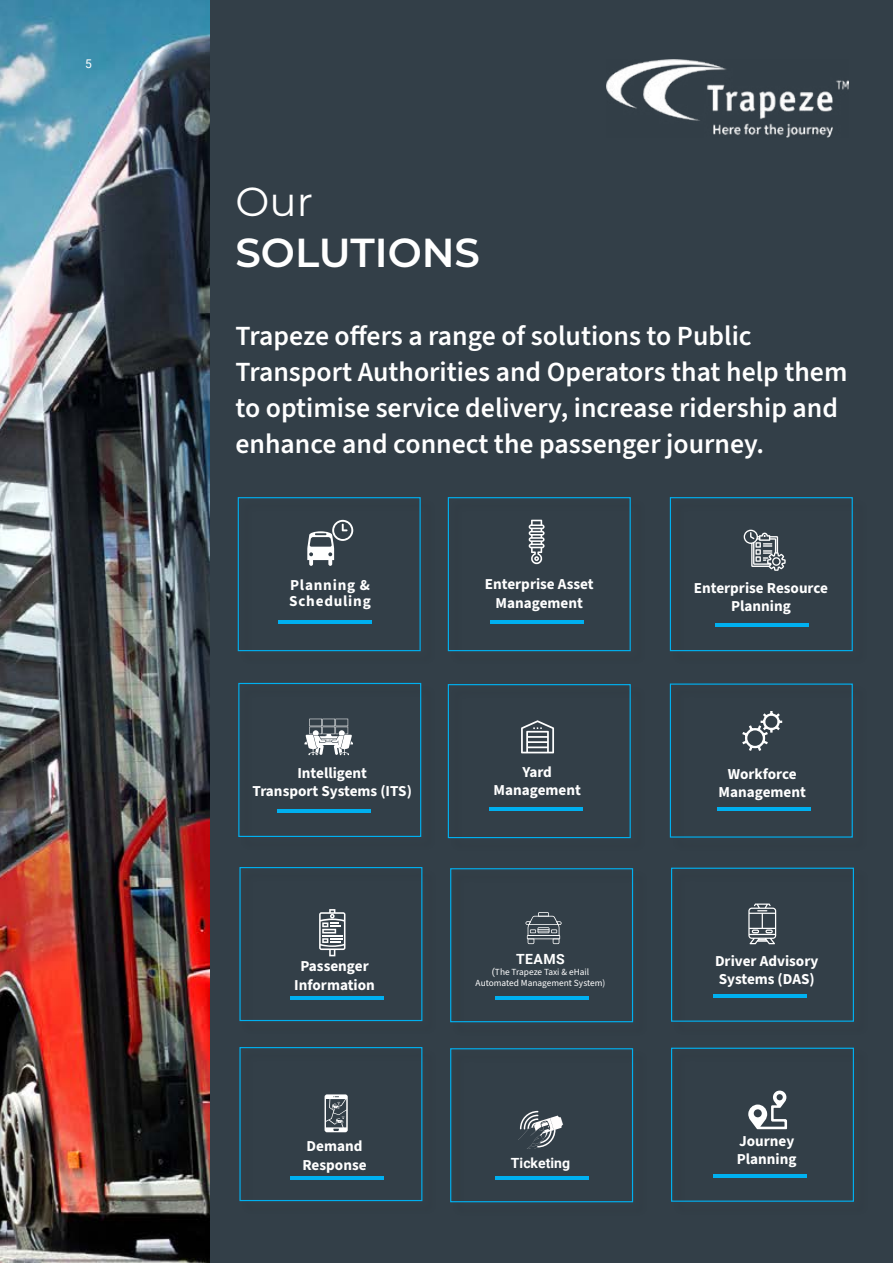
<style>
.page{position:relative;width:893px;height:1263px;background:#333f48}
.page>*{position:absolute;margin:0;border:0;box-sizing:border-box;transform-origin:0 0}
.t1{font:600 40.5px "Montserrat";color:#fff}
.t2{font:40.5px "Montserrat";color:#fff}
.t3{font:600 27.75px/36px "Source Sans 3";color:#fff}
.t4{font:700 15.15px/18.3px "Source Sans 3";color:#fff;text-align:center}
.t5{font:700 15.15px/16.4px "Source Sans 3";letter-spacing:.05em;color:#fff}
.t6{font:700 13.95px "Roboto";color:#fff}
.t7{font:12px "Roboto";color:#fff}
.t8{font:9.3px/11.2px "Source Sans 3";color:#fff;text-align:center}
.s1{font-family:"Roboto"}
</style>
<div class="page">
<img style="left:0;top:0;width:210px;height:1263px">
<div style="left:671px;top:868px;width:183px;height:154px;border:1px solid #00b0f0"></div>
<div style="left:450px;top:868px;width:183px;height:154px;border:1px solid #00b0f0"></div>
<div style="left:239px;top:867px;width:183px;height:154px;border:1px solid #00b0f0"></div>
<div style="left:670px;top:683px;width:183px;height:155px;border:1px solid #00b0f0"></div>
<div style="left:448px;top:684px;width:183px;height:154px;border:1px solid #00b0f0"></div>
<div style="left:238px;top:683px;width:183px;height:154px;border:1px solid #00b0f0"></div>
<div style="left:670px;top:497px;width:183px;height:154px;border:1px solid #00b0f0"></div>
<div style="left:448px;top:497px;width:183px;height:154px;border:1px solid #00b0f0"></div>
<div style="left:238px;top:497px;width:183px;height:154px;border:1px solid #00aeef"></div>
<svg style="left:742px;top:711px;width:41px;height:40px"></svg>
<svg style="left:521px;top:720px;width:33px;height:33px"></svg>
<hr style="left:278px;top:620px;width:94px;height:3px;background:#00b0f0">
<hr style="left:491px;top:620px;width:93px;height:3px;background:#00b0f0">
<hr style="left:277px;top:809px;width:94px;height:3px;background:#00b0f0">
<hr style="left:489px;top:808px;width:94px;height:3px;background:#00b0f0">
<hr style="left:715px;top:623px;width:94px;height:4px;background:#00b0f0">
<svg style="left:307px;top:520px;width:46px;height:46px"></svg>
<svg style="left:529px;top:520px;width:16px;height:45px"></svg>
<svg style="left:744px;top:530px;width:42px;height:41px"></svg>
<svg style="left:319px;top:909px;width:26px;height:47px"></svg>
<hr style="left:322px;top:935px;width:20px;height:2px;background:#fff">
<hr style="left:717px;top:808px;width:94px;height:3px;background:#00b0f0">
<svg style="left:525px;top:912px;width:37px;height:32px"></svg>
<hr style="left:290px;top:996px;width:93px;height:4px;background:#00b0f0">
<hr style="left:495px;top:996px;width:94px;height:4px;background:#00b0f0">
<hr style="left:713px;top:994px;width:93px;height:3px;background:#00b0f0">
<svg style="left:748px;top:903px;width:28px;height:41px"></svg>
<img style="left:606px;top:60px;width:243px;height:77px">
<div style="left:671px;top:1048px;width:183px;height:154px;border:1px solid #00b0f0"></div>
<div style="left:450px;top:1048px;width:183px;height:154px;border:1px solid #00b0f0"></div>
<div style="left:239px;top:1047px;width:183px;height:154px;border:1px solid #00b0f0"></div>
<hr style="left:290px;top:1176px;width:93px;height:4px;background:#00b0f0">
<hr style="left:495px;top:1176px;width:94px;height:4px;background:#00b0f0">
<hr style="left:713px;top:1174px;width:93px;height:3px;background:#00b0f0">
<svg style="left:518px;top:1111px;width:45px;height:37px"></svg>
<svg style="left:325px;top:1094px;width:23px;height:38px"></svg>
<svg style="left:748px;top:1090px;width:39px;height:39px"></svg>
<svg style="left:304px;top:719px;width:49px;height:36px"></svg>
<p class="t7" style="left:85px;top:55px;width:8px">5</p>
<h1 class="t2" style="left:236px;top:174px;width:79px">Our</h1>
<h1 class="t1" style="left:236px;top:224px;width:246px">SOLUTIONS</h1>
<h2 class="t3" style="left:236px;top:318px;width:613px">Trapeze offers a range of solutions to Public Transport Authorities and Operators that help them to optimise service delivery, increase ridership and enhance and connect the passenger journey.</h2>
<p class="t5" style="left:289px;top:577px;width:83px">Planning &amp;<br>Scheduling</p>
<p class="t4" style="left:253px;top:764px;width:161px">Intelligent<br>Transport Systems (ITS)</p>
<p class="t4" style="left:294px;top:958px;width:82px">Passenger<br>Information</p>
<p class="t4" style="left:485px;top:576px;width:110px">Enterprise Asset<br>Management</p>
<p class="t4" style="left:494px;top:763px;width:89px">Yard<br>Management</p>
<p class="t6" style="left:516px;top:949px;width:50px">TEAMS</p>
<p class="t8" style="left:476px;top:966px;width:131px"><span class="s1">(</span>The Trapeze Taxi &amp; eHail<br>Automated Management System)</p>
<p class="t4" style="left:694px;top:579px;width:136px">Enterprise Resource<br>Planning</p>
<p class="t4" style="left:718px;top:765px;width:89px">Workforce<br>Management</p>
<p class="t4" style="left:715px;top:952px;width:105px;text-align:left">Driver Advisory<br>Systems (DAS)</p>
<p class="t4" style="left:302px;top:1138px;width:66px;text-align:left">Demand<br>Response</p>
<p class="t4" style="left:739px;top:1132px;width:57px">Journey</p>
<p class="t6" style="left:511px;top:1153px;width:61px">Ticketing</p>
<p class="t4" style="left:737px;top:1150px;width:61px">Planning</p>
</div>
